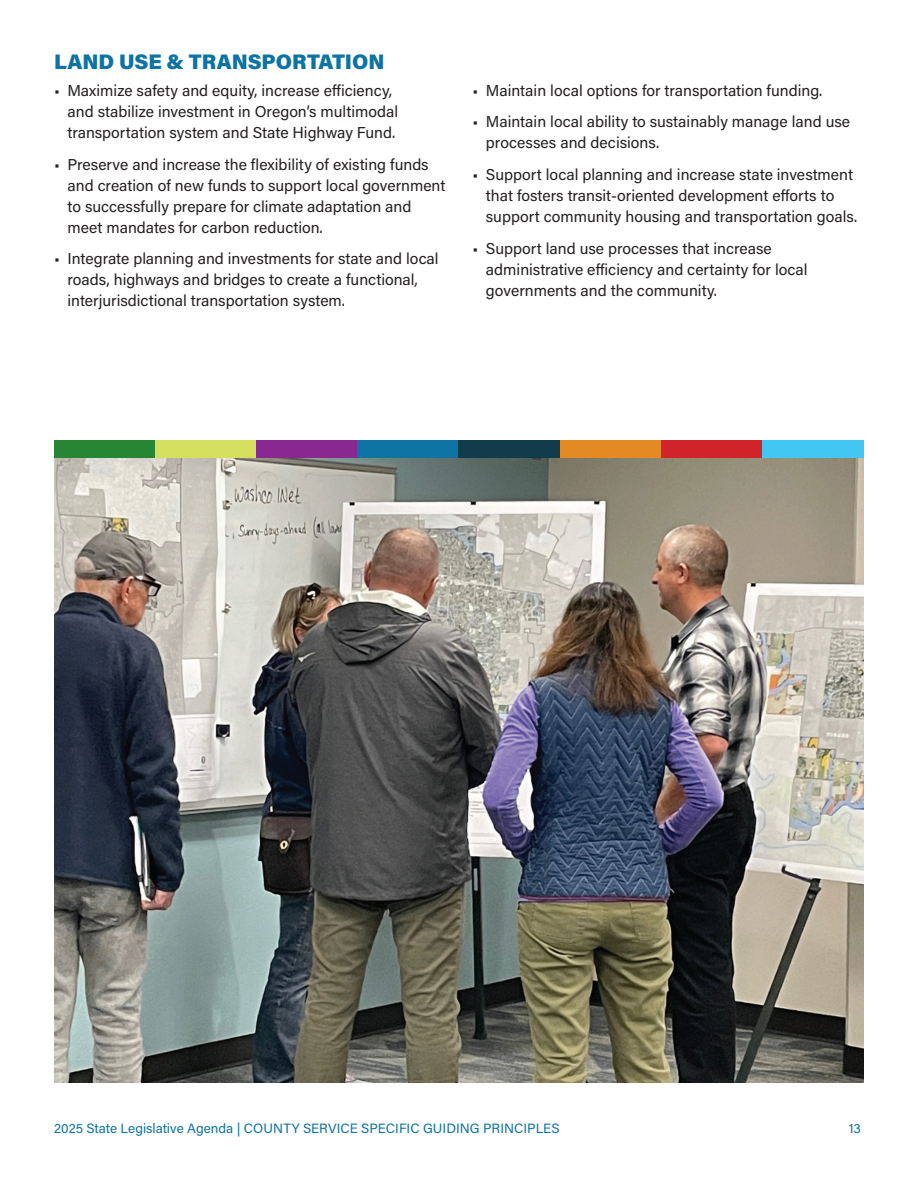
<style>
.page{position:relative;width:918px;height:1188px;background:#fff}
.page>*{position:absolute;margin:0;border:0;box-sizing:border-box;transform-origin:0 0}
.t1{font:900 21px "Acumin Pro";color:#0c73a2}
.t2{font:15.75px/21px "Acumin Pro";color:#231f20}
.t3{font:13.5px "Acumin Pro";color:#0c73a2}
</style>
<div class="page">
<img style="left:54px;top:458px;width:810px;height:624px">
<div style="left:54px;top:441px;width:101px;height:17px;background:#278633"></div>
<div style="left:155px;top:441px;width:101px;height:17px;background:#d4e05d"></div>
<div style="left:256px;top:441px;width:102px;height:17px;background:#892890"></div>
<div style="left:358px;top:441px;width:101px;height:17px;background:#0c73a2"></div>
<div style="left:459px;top:441px;width:101px;height:17px;background:#103c4b"></div>
<div style="left:560px;top:441px;width:101px;height:17px;background:#e28b25"></div>
<div style="left:661px;top:441px;width:102px;height:17px;background:#d1232a"></div>
<div style="left:763px;top:441px;width:101px;height:17px;background:#41c7f1"></div>
<h1 class="t1" style="left:54px;top:47px;width:332px">LAND USE &amp; TRANSPORTATION</h1>
<p class="t2" style="left:67px;top:79px;width:332px;text-indent:-13px">• Maximize safety and equity, increase efficiency, and stabilize investment in Oregon’s multimodal transportation system and State Highway Fund.</p>
<p class="t2" style="left:67px;top:153px;width:379px;text-indent:-13px">• Preserve and increase the flexibility of existing funds and creation of new funds to support local government to successfully prepare for climate adaptation and meet mandates for carbon reduction.</p>
<p class="t2" style="left:67px;top:248px;width:373px;text-indent:-13px">• Integrate planning and investments for state and local roads, highways and bridges to create a functional, interjurisdictional transportation system.</p>
<p class="t2" style="left:472px;top:79px;width:351px">• Maintain local options for transportation funding.</p>
<p class="t2" style="left:486px;top:111px;width:366px;text-indent:-13px">• Maintain local ability to sustainably manage land use processes and decisions.</p>
<p class="t2" style="left:486px;top:164px;width:373px;text-indent:-13px">• Support local planning and increase state investment that fosters transit-oriented development efforts to support community housing and transportation goals.</p>
<p class="t2" style="left:486px;top:237px;width:323px;text-indent:-13px">• Support land use processes that increase administrative efficiency and certainty for local governments and the community.</p>
<p class="t3" style="left:54px;top:1119px;width:507px">2025 State Legislative Agenda | COUNTY SERVICE SPECIFIC GUIDING PRINCIPLES</p>
<p class="t3" style="left:849px;top:1119px;width:14px">13</p>
</div>
